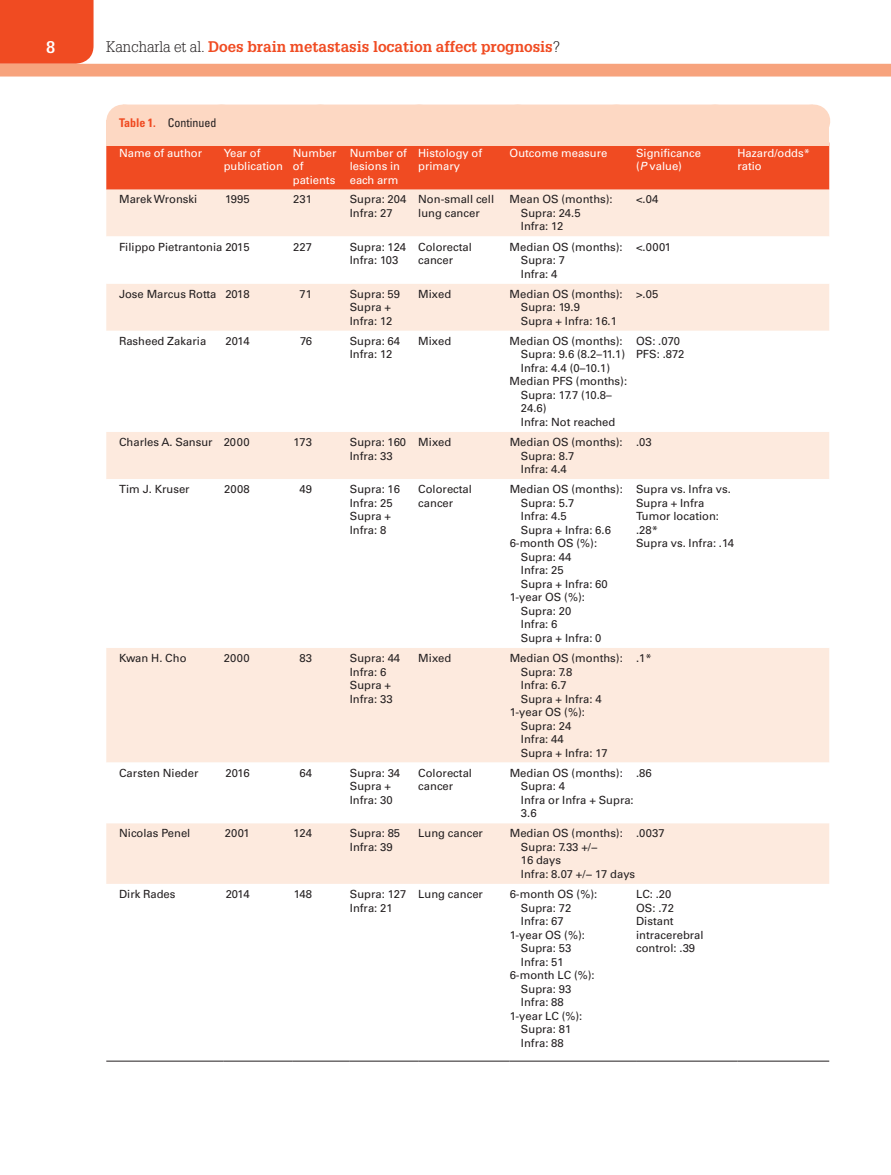
<style>
.page{position:relative;width:891px;height:1175px;background:#fff}
.page>*{position:absolute;margin:0;border:0;box-sizing:border-box;transform-origin:0 0}
.t1{font:700 16.5px "Glypha LT Std";color:#fff}
.t2{font:700 15px "Glypha LT Std";color:#f04b22}
.t3{font:condensed 12px "Univers LT Std";color:#231f20}
.t4{font:11.25px/13.5px "Univers LT Std";color:#231f20}
.t5{font:11.25px/13.5px "Univers LT Std";color:#fff}
.s1{font-weight:300;color:#231f20}
.s2{font-weight:700;color:#f04b22}
.s3{font-style:italic}
</style>
<div class="page">
<div style="left:0;top:0;width:94px;height:64px;background:#f04b22"></div>
<div style="left:0;top:64px;width:891px;height:12px;background:#f7a37d"></div>
<div style="left:106px;top:190px;width:723px;height:46px;background:#fdeade"></div>
<svg style="left:106px;top:284px;width:723px;height:600px"></svg>
<hr style="left:106px;top:1060px;width:118px;height:1px;background:#231f20">
<hr style="left:224px;top:1060px;width:69px;height:1px;background:#231f20">
<hr style="left:293px;top:1060px;width:57px;height:1px;background:#231f20">
<hr style="left:350px;top:1060px;width:68px;height:1px;background:#231f20">
<hr style="left:418px;top:1060px;width:92px;height:1px;background:#231f20">
<hr style="left:510px;top:1060px;width:126px;height:1px;background:#231f20">
<hr style="left:636px;top:1060px;width:101px;height:1px;background:#231f20">
<hr style="left:737px;top:1060px;width:92px;height:1px;background:#231f20">
<svg style="left:106px;top:104px;width:723px;height:86px;background:#f69172"></svg>
<hr style="left:123px;top:104px;width:1px;height:33px;background:#fdd8c3">
<hr style="left:813px;top:104px;width:1px;height:33px;background:#fdd8c3">
<h1 class="t1" style="left:46px;top:37px;width:11px">8</h1>
<h2 class="t2" style="left:106px;top:37px;width:455px"><span class="s1">Kancharla et al.</span> Does brain metastasis location affect prognosis<span class="s1">?</span></h2>
<p class="t3" style="left:119px;top:115px;width:99px"><span class="s2">Table 1.</span> Continued</p>
<p class="t5" style="left:119px;top:146px;width:85px">Name of author</p>
<p class="t5" style="left:224px;top:146px;width:61px">Year of publication</p>
<p class="t5" style="left:293px;top:146px;width:45px">Number of patients</p>
<p class="t5" style="left:350px;top:146px;width:59px">Number of lesions in each arm</p>
<p class="t5" style="left:418px;top:146px;width:66px">Histology of primary</p>
<p class="t5" style="left:510px;top:146px;width:99px">Outcome measure</p>
<p class="t5" style="left:636px;top:146px;width:67px">Significance (<span class="s3">P</span> value)</p>
<p class="t5" style="left:737px;top:146px;width:74px">Hazard/odds* ratio</p>
<p class="t4" style="left:119px;top:193px;width:80px">Marek Wronski</p>
<p class="t4" style="left:225px;top:193px;width:26px">1995</p>
<p class="t4" style="left:293px;top:193px;width:20px">231</p>
<p class="t4" style="left:350px;top:193px;width:58px">Supra: 204<br>Infra: 27</p>
<p class="t4" style="left:418px;top:193px;width:77px">Non-small cell lung cancer</p>
<p class="t4" style="left:521px;top:193px;width:93px;text-indent:-11px">Mean OS (months):<br>Supra: 24.5<br>Infra: 12</p>
<p class="t4" style="left:636px;top:193px;width:24px">&lt;.04</p>
<p class="t4" style="left:119px;top:240px;width:132px">Filippo Pietrantonia 2015</p>
<p class="t4" style="left:293px;top:240px;width:20px">227</p>
<p class="t4" style="left:350px;top:240px;width:58px">Supra: 124<br>Infra: 103</p>
<p class="t4" style="left:418px;top:240px;width:55px">Colorectal cancer</p>
<p class="t4" style="left:521px;top:240px;width:103px;text-indent:-11px">Median OS (months):<br>Supra: 7<br>Infra: 4</p>
<p class="t4" style="left:636px;top:240px;width:36px">&lt;.0001</p>
<p class="t4" style="left:119px;top:287px;width:132px">Jose Marcus Rotta 2018</p>
<p class="t4" style="left:300px;top:287px;width:14px">71</p>
<p class="t4" style="left:350px;top:287px;width:52px">Supra: 59<br>Supra +<br>Infra: 12</p>
<p class="t4" style="left:418px;top:287px;width:35px">Mixed</p>
<p class="t4" style="left:521px;top:287px;width:103px;text-indent:-11px">Median OS (months):<br>Supra: 19.9<br>Supra + Infra: 16.1</p>
<p class="t4" style="left:636px;top:287px;width:24px">&gt;.05</p>
<p class="t4" style="left:119px;top:334px;width:89px">Rasheed Zakaria</p>
<p class="t4" style="left:226px;top:334px;width:26px">2014</p>
<p class="t4" style="left:300px;top:334px;width:14px">76</p>
<p class="t4" style="left:350px;top:334px;width:52px">Supra: 64<br>Infra: 12</p>
<p class="t4" style="left:418px;top:334px;width:35px">Mixed</p>
<p class="t4" style="left:510px;top:334px;width:115px">Median OS (months):</p>
<p class="t4" style="left:636px;top:334px;width:50px">OS: .070<br>PFS: .872</p>
<p class="t4" style="left:521px;top:348px;width:106px">Supra: 9.6 (8.2–11.1)</p>
<p class="t4" style="left:521px;top:361px;width:91px">Infra: 4.4 (0–10.1)</p>
<p class="t4" style="left:510px;top:375px;width:119px">Median PFS (months):</p>
<p class="t4" style="left:521px;top:388px;width:92px">Supra: 17.7 (10.8–</p>
<p class="t4" style="left:521px;top:402px;width:27px">24.6)</p>
<p class="t4" style="left:521px;top:415px;width:96px">Infra: Not reached</p>
<p class="t4" style="left:119px;top:435px;width:132px">Charles A. Sansur 2000</p>
<p class="t4" style="left:293px;top:435px;width:20px">173</p>
<p class="t4" style="left:350px;top:435px;width:58px">Supra: 160<br>Infra: 33</p>
<p class="t4" style="left:418px;top:435px;width:35px">Mixed</p>
<p class="t4" style="left:521px;top:435px;width:103px;text-indent:-11px">Median OS (months):<br>Supra: 8.7<br>Infra: 4.4</p>
<p class="t4" style="left:636px;top:435px;width:17px">.03</p>
<p class="t4" style="left:119px;top:482px;width:72px">Tim J. Kruser</p>
<p class="t4" style="left:224px;top:482px;width:27px">2008</p>
<p class="t4" style="left:300px;top:482px;width:14px">49</p>
<p class="t4" style="left:350px;top:482px;width:52px">Supra: 16<br>Infra: 25<br>Supra +<br>Infra: 8</p>
<p class="t4" style="left:418px;top:482px;width:55px">Colorectal cancer</p>
<p class="t4" style="left:510px;top:482px;width:115px">Median OS (months):</p>
<p class="t4" style="left:636px;top:482px;width:100px">Supra vs. Infra vs.<br>Supra + Infra<br>Tumor location: .28*<br>Supra vs. Infra: .14</p>
<p class="t4" style="left:521px;top:496px;width:55px">Supra: 5.7</p>
<p class="t4" style="left:521px;top:509px;width:47px">Infra: 4.5</p>
<p class="t4" style="left:521px;top:523px;width:92px">Supra + Infra: 6.6</p>
<p class="t4" style="left:510px;top:536px;width:89px">6-month OS (%):</p>
<p class="t4" style="left:521px;top:550px;width:52px">Supra: 44</p>
<p class="t4" style="left:521px;top:563px;width:44px">Infra: 25</p>
<p class="t4" style="left:521px;top:577px;width:88px">Supra + Infra: 60</p>
<p class="t4" style="left:510px;top:590px;width:77px">1-year OS (%):</p>
<p class="t4" style="left:521px;top:604px;width:52px">Supra: 20</p>
<p class="t4" style="left:521px;top:617px;width:38px">Infra: 6</p>
<p class="t4" style="left:521px;top:631px;width:82px">Supra + Infra: 0</p>
<p class="t4" style="left:119px;top:651px;width:69px">Kwan H. Cho</p>
<p class="t4" style="left:224px;top:651px;width:27px">2000</p>
<p class="t4" style="left:300px;top:651px;width:14px">83</p>
<p class="t4" style="left:350px;top:651px;width:52px">Supra: 44<br>Infra: 6<br>Supra +<br>Infra: 33</p>
<p class="t4" style="left:418px;top:651px;width:35px">Mixed</p>
<p class="t4" style="left:510px;top:651px;width:115px">Median OS (months):</p>
<p class="t4" style="left:521px;top:665px;width:53px">Supra: 7.8</p>
<p class="t4" style="left:521px;top:678px;width:47px">Infra: 6.7</p>
<p class="t4" style="left:521px;top:692px;width:82px">Supra + Infra: 4</p>
<p class="t4" style="left:510px;top:705px;width:77px">1-year OS (%):</p>
<p class="t4" style="left:521px;top:719px;width:52px">Supra: 24</p>
<p class="t4" style="left:521px;top:732px;width:44px">Infra: 44</p>
<p class="t4" style="left:521px;top:746px;width:88px">Supra + Infra: 17</p>
<p class="t4" style="left:636px;top:651px;width:17px">.1*</p>
<p class="t4" style="left:119px;top:766px;width:81px">Carsten Nieder</p>
<p class="t4" style="left:225px;top:766px;width:26px">2016</p>
<p class="t4" style="left:300px;top:766px;width:14px">64</p>
<p class="t4" style="left:350px;top:766px;width:52px">Supra: 34<br>Supra +<br>Infra: 30</p>
<p class="t4" style="left:418px;top:766px;width:55px">Colorectal cancer</p>
<p class="t4" style="left:521px;top:766px;width:114px;text-indent:-11px">Median OS (months):<br>Supra: 4<br>Infra or Infra + Supra:<br>3.6</p>
<p class="t4" style="left:636px;top:766px;width:17px">.86</p>
<p class="t4" style="left:119px;top:826px;width:73px">Nicolas Penel</p>
<p class="t4" style="left:225px;top:826px;width:26px">2001</p>
<p class="t4" style="left:294px;top:826px;width:20px">124</p>
<p class="t4" style="left:350px;top:826px;width:52px">Supra: 85<br>Infra: 39</p>
<p class="t4" style="left:418px;top:826px;width:66px">Lung cancer</p>
<p class="t4" style="left:521px;top:826px;width:116px;text-indent:-11px">Median OS (months):<br>Supra: 7.33 +/−<br>16 days<br>Infra: 8.07 +/− 17 days</p>
<p class="t4" style="left:636px;top:826px;width:30px">.0037</p>
<p class="t4" style="left:119px;top:887px;width:58px">Dirk Rades</p>
<p class="t4" style="left:226px;top:887px;width:26px">2014</p>
<p class="t4" style="left:294px;top:887px;width:20px">148</p>
<p class="t4" style="left:350px;top:887px;width:58px">Supra: 127<br>Infra: 21</p>
<p class="t4" style="left:418px;top:887px;width:66px">Lung cancer</p>
<p class="t4" style="left:510px;top:887px;width:89px">6-month OS (%):</p>
<p class="t4" style="left:636px;top:887px;width:69px">LC: .20<br>OS: .72<br>Distant intracerebral control: .39</p>
<p class="t4" style="left:521px;top:901px;width:52px">Supra: 72</p>
<p class="t4" style="left:521px;top:914px;width:44px">Infra: 67</p>
<p class="t4" style="left:510px;top:928px;width:77px">1-year OS (%):</p>
<p class="t4" style="left:521px;top:941px;width:52px">Supra: 53</p>
<p class="t4" style="left:521px;top:955px;width:44px">Infra: 51</p>
<p class="t4" style="left:510px;top:968px;width:86px">6-month LC (%):</p>
<p class="t4" style="left:521px;top:982px;width:52px">Supra: 93</p>
<p class="t4" style="left:521px;top:995px;width:44px">Infra: 88</p>
<p class="t4" style="left:510px;top:1009px;width:74px">1-year LC (%):</p>
<p class="t4" style="left:521px;top:1022px;width:52px">Supra: 81</p>
<p class="t4" style="left:521px;top:1036px;width:44px">Infra: 88</p>
</div>
